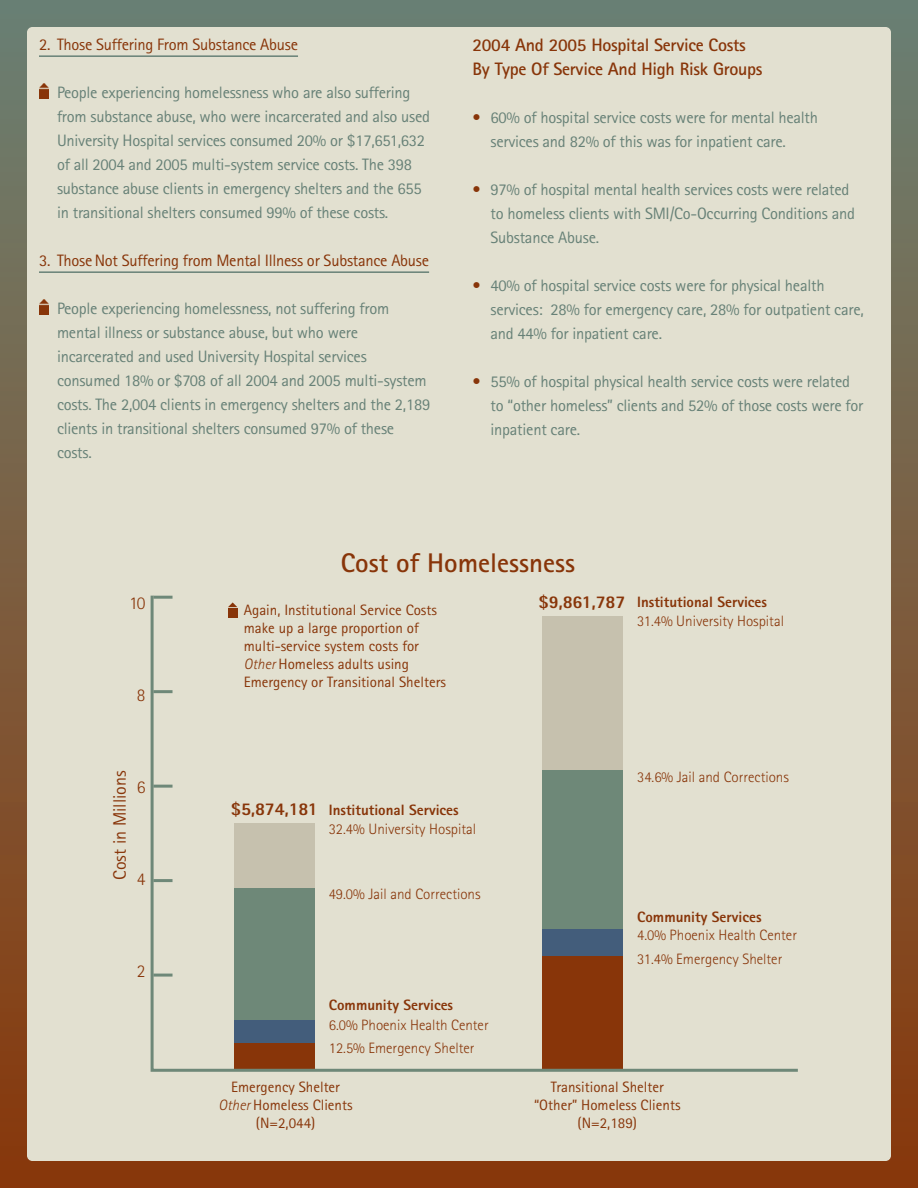
<style>
.page{position:relative;width:918px;height:1188px;background:#fff}
.page>*{position:absolute;margin:0;border:0;box-sizing:border-box;transform-origin:0 0}
.t1{font:700 27px "Rotis Sans Serif";color:#883509}
.t2{font:700 18px/24px "Rotis Sans Serif";letter-spacing:-.015em;color:#883509}
.t3{font:800 18px "Rotis Sans Serif";letter-spacing:-.01em;color:#883509}
.t4{font:18px "Rotis Sans Serif";color:#883509}
.t5{font:300 18px "Rotis Sans Serif";color:#883509}
.t6{font:16.5px/24px "Rotis Sans Serif";letter-spacing:-.015em;color:#678177}
.t7{font:16.5px "Rotis Sans Serif";letter-spacing:-.015em;color:#883509}
.t8{font:15px/18px "Rotis Sans Serif";color:#883509;text-align:center}
.t9{font:300 15px "Rotis Sans Serif";color:#883509}
.t10{font:800 15px "Rotis Sans Serif";color:#883509}
.s1{color:#883509}
.s2{font-weight:300;font-style:italic}
</style>
<div class="page">
<div style="left:0;top:0;width:918px;height:1188px;background:linear-gradient(to bottom,#6c8174,#8a380a)"></div>
<div style="left:27px;top:27px;width:864px;height:1134px;background:#e2e0d0;border-radius:5px"></div>
<hr style="left:39px;top:55px;width:259px;height:2px;background:#678177">
<hr style="left:39px;top:271px;width:390px;height:2px;background:#678177">
<img style="left:39px;top:83px;width:9px;height:15px">
<img style="left:39px;top:299px;width:9px;height:15px">
<svg style="left:0;top:0;width:14px;height:1188px;background:#7a5c3e"></svg>
<svg style="left:150px;top:595px;width:648px;height:477px"></svg>
<hr style="left:153px;top:974px;width:20px;height:3px;background:#6e8878">
<hr style="left:153px;top:879px;width:20px;height:3px;background:#6e8878">
<hr style="left:153px;top:785px;width:20px;height:3px;background:#6e8878">
<hr style="left:153px;top:690px;width:20px;height:3px;background:#6e8878">
<hr style="left:153px;top:596px;width:20px;height:3px;background:#6e8878">
<p class="t7" style="left:39px;top:39px;width:261px">2. Those Suffering From Substance Abuse</p>
<p class="t6" style="left:57px;top:82px;width:375px">People experiencing homelessness who are also suffering from substance abuse, who were incarcerated and also used University Hospital services consumed 20% or $17,651,632 of all 2004 and 2005 multi-system service costs. The 398 substance abuse clients in emergency shelters and the 655 in transitional shelters consumed 99% of these costs.</p>
<p class="t7" style="left:39px;top:255px;width:392px">3. Those Not Suffering from Mental Illness or Substance Abuse</p>
<p class="t6" style="left:57px;top:298px;width:375px">People experiencing homelessness, not suffering from mental illness or substance abuse, but who were incarcerated and used University Hospital services consumed 18% or $708 of all 2004 and 2005 multi-system costs. The 2,004 clients in emergency shelters and the 2,189 clients in transitional shelters consumed 97% of these costs.</p>
<p class="t2" style="left:472px;top:35px;width:292px">2004 And 2005 Hospital Service Costs<br>By Type Of Service And High Risk Groups</p>
<p class="t6" style="left:491px;top:107px;width:329px;text-indent:-18px"><span class="s1">•</span> 60% of hospital service costs were for mental health services and 82% of this was for inpatient care.</p>
<p class="t6" style="left:491px;top:179px;width:366px;text-indent:-18px"><span class="s1">•</span> 97% of hospital mental health services costs were related to homeless clients with SMI/Co-Occurring Conditions and<br>Substance Abuse.</p>
<p class="t6" style="left:491px;top:276px;width:375px;text-indent:-18px"><span class="s1">•</span> 40% of hospital service costs were for physical health services: 28% for emergency care, 28% for outpatient care, and 44% for inpatient care.</p>
<p class="t6" style="left:491px;top:372px;width:374px;text-indent:-18px"><span class="s1">•</span> 55% of hospital physical health service costs were related to “other homeless” clients and 52% of those costs were for inpatient care.</p>
<p class="t5" style="left:129px;top:597px;width:18px">10</p>
<p class="t5" style="left:137px;top:689px;width:10px">8</p>
<p class="t4" style="left:113px;top:880px;width:111px;rotate:-90deg">Cost in Millions</p>
<p class="t5" style="left:137px;top:781px;width:10px">6</p>
<p class="t5" style="left:137px;top:872px;width:10px">4</p>
<p class="t5" style="left:137px;top:964px;width:10px">2</p>
<h1 class="t1" style="left:341px;top:554px;width:236px">Cost of Homelessness</h1>
<p class="t8" style="left:244px;top:603px;width:204px;text-align:left">Again, Institutional Service Costs make up a large proportion of multi-service system costs for<br><span class="s2">Other</span> Homeless adults using<br>Emergency or Transitional Shelters</p>
<p class="t3" style="left:539px;top:595px;width:88px">$9,861,787</p>
<p class="t10" style="left:637px;top:597px;width:131px">Institutional Services</p>
<p class="t9" style="left:637px;top:616px;width:148px">31.4% University Hospital</p>
<p class="t3" style="left:231px;top:802px;width:88px">$5,874,181</p>
<p class="t10" style="left:329px;top:804px;width:131px">Institutional Services</p>
<p class="t9" style="left:329px;top:824px;width:149px">32.4% University Hospital</p>
<p class="t9" style="left:329px;top:889px;width:153px">49.0% Jail and Corrections</p>
<p class="t10" style="left:329px;top:999px;width:126px">Community Services</p>
<p class="t9" style="left:329px;top:1020px;width:161px">6.0% Phoenix Health Center</p>
<p class="t9" style="left:329px;top:1043px;width:147px">12.5% Emergency Shelter</p>
<p class="t9" style="left:637px;top:771px;width:153px">34.6% Jail and Corrections</p>
<p class="t10" style="left:637px;top:911px;width:126px">Community Services</p>
<p class="t9" style="left:637px;top:930px;width:161px">4.0% Phoenix Health Center</p>
<p class="t9" style="left:637px;top:954px;width:147px">31.4% Emergency Shelter</p>
<p class="t8" style="left:219px;top:1079px;width:136px">Emergency Shelter<br><span class="s2">Other</span> Homeless Clients (N=2,044)</p>
<p class="t8" style="left:534px;top:1079px;width:148px">Transitional Shelter “Other” Homeless Clients (N=2,189)</p>
</div>
